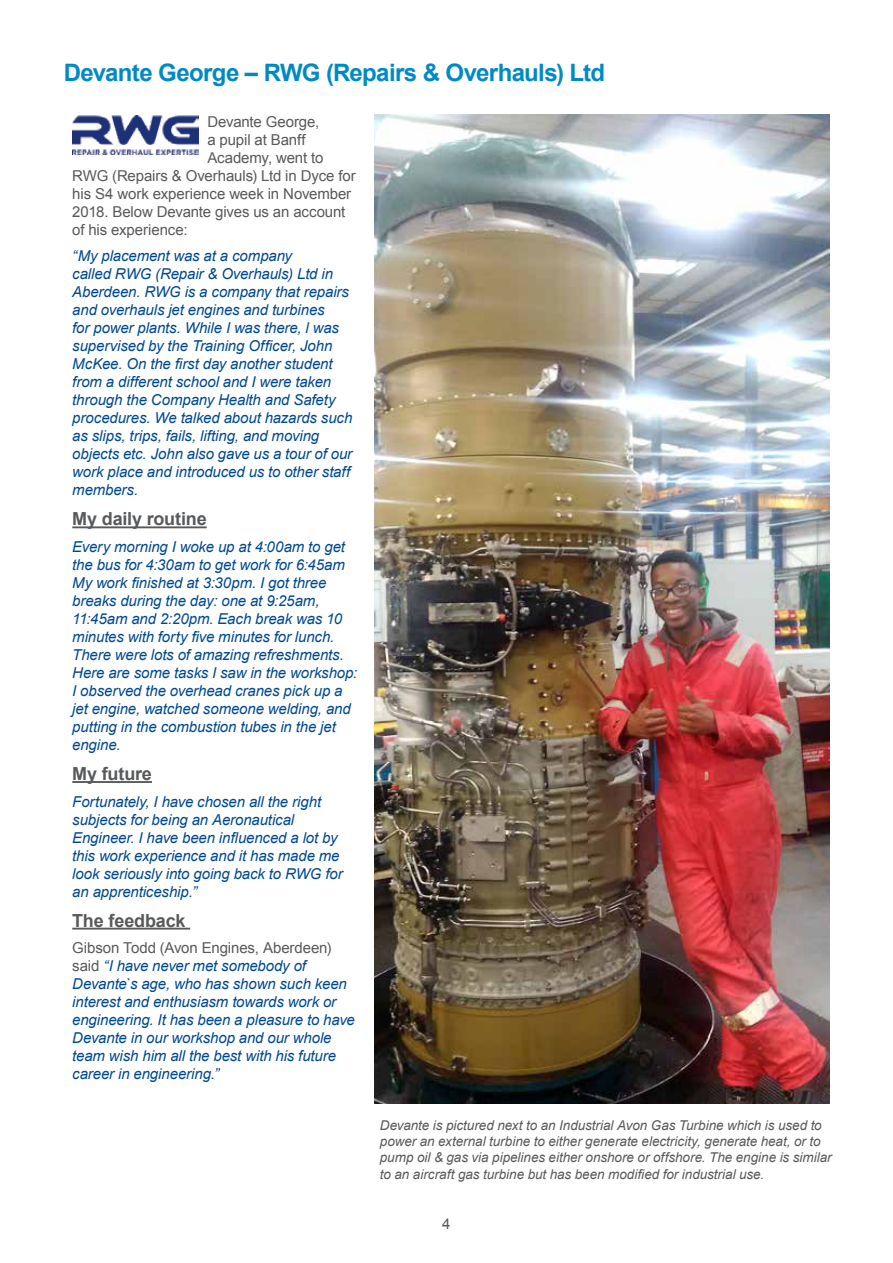
<style>
.page{position:relative;width:893px;height:1263px;background:#fff}
.page>*{position:absolute;margin:0;border:0;box-sizing:border-box;transform-origin:0 0}
.t1{font:700 24px "Arial";letter-spacing:-.025em;color:#008ac5}
.t2{font:700 18px "Arial";letter-spacing:-.01em;color:#58595b}
.t3{font:italic 15px/18px "Arial";letter-spacing:-.01em;color:#004990}
.t4{font:15px "Arial";letter-spacing:-.01em;color:#58595b}
.t5{font:italic 13.5px/16.2px "Arial";letter-spacing:-.005em;color:#58595b}
.s1{font-style:normal;color:#58595b}
</style>
<div class="page">
<hr style="left:72px;top:526px;width:135px;height:2px;background:#58595b">
<hr style="left:72px;top:781px;width:80px;height:2px;background:#58595b">
<hr style="left:72px;top:928px;width:118px;height:1px;background:#58595b">
<img style="left:374px;top:115px;width:455px;height:988px">
<img style="left:72px;top:116px;width:127px;height:38px">
<h1 class="t1" style="left:64px;top:57px;width:543px">Devante George – RWG (Repairs &amp; Overhauls) Ltd</h1>
<p class="t4" style="left:207px;top:112px;width:114px">Devante George,</p>
<p class="t4" style="left:207px;top:130px;width:100px">a pupil at Banff</p>
<p class="t4" style="left:207px;top:148px;width:118px">Academy, went to</p>
<p class="t4" style="left:72px;top:166px;width:285px">RWG (Repairs &amp; Overhauls) Ltd in Dyce for</p>
<p class="t4" style="left:72px;top:184px;width:281px">his S4 work experience week in November</p>
<p class="t4" style="left:72px;top:202px;width:275px">2018. Below Devante gives us an account</p>
<p class="t4" style="left:72px;top:220px;width:117px">of his experience:</p>
<p class="t3" style="left:72px;top:247px;width:282px">“My placement was at a company<br>called RWG (Repair &amp; Overhauls) Ltd in Aberdeen. RWG is a company that repairs and overhauls jet engines and turbines<br>for power plants. While I was there, l was supervised by the Training Officer, John McKee. On the first day another student from a different school and I were taken through the Company Health and Safety procedures. We talked about hazards such as slips, trips, fails, lifting, and moving objects etc. John also gave us a tour of our work place and introduced us to other staff members.</p>
<p class="t2" style="left:72px;top:507px;width:136px">My daily routine</p>
<p class="t3" style="left:72px;top:538px;width:286px">Every morning I woke up at 4:00am to get the bus for 4:30am to get work for 6:45am My work finished at 3:30pm. I got three breaks during the day: one at 9:25am, 11:45am and 2:20pm. Each break was 10 minutes with forty five minutes for lunch.<br>There were lots of amazing refreshments.<br>Here are some tasks I saw in the workshop:<br>I observed the overhead cranes pick up a jet engine, watched someone welding, and putting in the combustion tubes in the jet engine.</p>
<p class="t2" style="left:72px;top:762px;width:81px">My future</p>
<p class="t3" style="left:72px;top:792px;width:272px">Fortunately, I have chosen all the right subjects for being an Aeronautical Engineer. I have been influenced a lot by this work experience and it has made me look seriously into going back to RWG for an apprenticeship.”</p>
<p class="t2" style="left:72px;top:908px;width:115px">The feedback</p>
<p class="t3" style="left:72px;top:939px;width:284px"><span class="s1">Gibson Todd (Avon Engines, Aberdeen) said</span> “I have never met somebody of Devante`s age, who has shown such keen interest and enthusiasm towards work or engineering. It has been a pleasure to have Devante in our workshop and our whole team wish him all the best with his future career in engineering.”</p>
<p class="t5" style="left:380px;top:1117px;width:453px">Devante is pictured next to an Industrial Avon Gas Turbine which is used to power an external turbine to either generate electricity, generate heat, or to pump oil &amp; gas via pipelines either onshore or offshore. The engine is similar to an aircraft gas turbine but has been modified for industrial use.</p>
<p class="t4" style="left:442px;top:1214px;width:10px">4</p>
</div>
